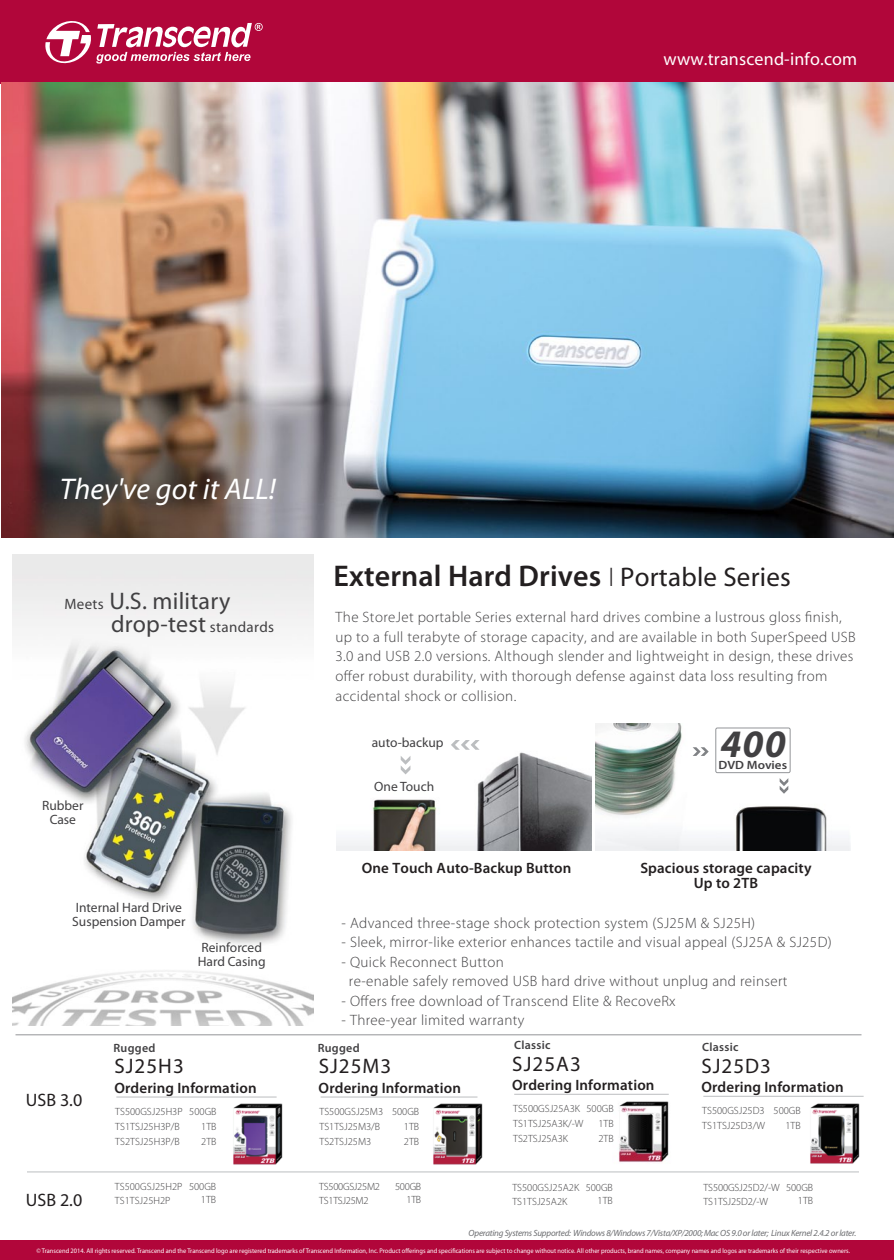
<style>
.page{position:relative;width:894px;height:1260px;background:#fff}
.page>*{position:absolute;margin:0;border:0;box-sizing:border-box;transform-origin:0 0}
.t1{font:italic 700 39px "Myriad Pro";color:#414042}
.t2{font:600 30px "Myriad Pro";letter-spacing:.005em;color:#231f20}
.t3{font:italic 30px "Myriad Pro";letter-spacing:.005em;color:#fff}
.t4{font:24px/22.5px "Myriad Pro";letter-spacing:.01em;color:#414042}
.t5{font:21px "Myriad Pro";letter-spacing:.05em;color:#231f20}
.t6{font:18px "Myriad";letter-spacing:.01em;color:#fff}
.t7{font:18px "Myriad Pro";color:#231f20}
.t8{font:300 15px/19.5px "Myriad Pro";letter-spacing:.025em;color:#414042}
.t9{font:600 15px/15px "Myriad Pro";letter-spacing:.01em;color:#231f20;text-align:center}
.t10{font:13.5px/13.5px "Myriad Pro";color:#414042}
.t11{font:600 12px "Myriad Pro";letter-spacing:.025em;color:#414042}
.t12{font:600 12px "Myriad Pro";color:#414042;scale:1.09 1}
.t13{font:300 10.5px/15px "Myriad Pro";color:#414042}
.t14{font:300 10.5px/13.5px "Myriad Pro";letter-spacing:-.025em;color:#414042}
.t15{font:italic 9px "Myriad";letter-spacing:-.025em;color:#6d6e71}
.t16{font:6.75px "Myriad Pro";color:#fff;scale:.95 1}
.s1{font-size:15px}
.s2{font-weight:300;font-size:27px}
.s3{font-family:"Myriad";font-weight:400;font-size:27px}
</style>
<div class="page">
<div style="left:0;top:1240px;width:894px;height:19px;background:#b1063a"></div>
<div style="left:0;top:0;width:893px;height:83px;background:#b1063a"></div>
<svg style="left:45px;top:21px;width:218px;height:43px"></svg>
<img style="left:12px;top:555px;width:301px;height:470px">
<hr style="left:16px;top:1034px;width:846px;height:1px;background:#939598">
<img style="left:2px;top:82px;width:892px;height:455px">
<img style="left:426px;top:1097px;width:57px;height:68px">
<hr style="left:321px;top:1096px;width:156px;height:1px;background:#bcbec0">
<img style="left:227px;top:1097px;width:56px;height:68px">
<hr style="left:116px;top:1096px;width:161px;height:1px;background:#bcbec0">
<img style="left:336px;top:749px;width:255px;height:101px">
<svg style="left:401px;top:755px;width:9px;height:19px"></svg>
<svg style="left:451px;top:740px;width:29px;height:9px"></svg>
<img style="left:613px;top:1094px;width:56px;height:69px">
<hr style="left:514px;top:1093px;width:155px;height:1px;background:#bcbec0">
<img style="left:803px;top:1096px;width:61px;height:68px">
<hr style="left:703px;top:1095px;width:161px;height:1px;background:#bcbec0">
<img style="left:596px;top:723px;width:255px;height:127px">
<div style="left:715px;top:727px;width:76px;height:45px;border:1px solid #939598;border-radius:2px"></div>
<svg style="left:780px;top:778px;width:8px;height:15px"></svg>
<svg style="left:693px;top:747px;width:16px;height:8px"></svg>
<hr style="left:27px;top:1171px;width:832px;height:1px;background:#bcbec0">
<p class="t6" style="left:664px;top:50px;width:195px">www.transcend-info.com</p>
<h2 class="t3" style="left:60px;top:472px;width:218px">They've got it ALL!</h2>
<h3 class="t4" style="left:111px;top:590px;width:164px;text-indent:-47px"><span class="s1">Meets</span> U.S. military drop-test <span class="s1">standards</span></h3>
<p class="t10" style="left:42px;top:799px;width:43px;text-align:center">Rubber<br>Case</p>
<p class="t10" style="left:72px;top:901px;width:115px">Internal Hard Drive<br>Suspension Damper</p>
<p class="t10" style="left:198px;top:941px;width:69px">Reinforced<br>Hard Casing</p>
<p class="t11" style="left:113px;top:1041px;width:44px">Rugged</p>
<h3 class="t5" style="left:114px;top:1054px;width:71px">SJ25H3</h3>
<p class="t7" style="left:26px;top:1089px;width:58px">USB 3.0</p>
<p class="t9" style="left:114px;top:1079px;width:144px">Ordering Information</p>
<p class="t13" style="left:115px;top:1103px;width:69px">TS500GSJ25H3P<br>TS1TSJ25H3P/B<br>TS2TSJ25H3P/B</p>
<p class="t13" style="left:201px;top:1103px;width:17px;text-align:justify;text-indent:-12px">500GB 1TB 2TB</p>
<h2 class="t2" style="left:333px;top:558px;width:459px">External Hard Drives <span class="s2">I</span> <span class="s3">Portable Series</span></h2>
<p class="t8" style="left:336px;top:607px;width:522px">The StoreJet portable Series external hard drives combine a lustrous gloss finish, up to a full terabyte of storage capacity, and are available in both SuperSpeed USB 3.0 and USB 2.0 versions. Although slender and lightweight in design, these drives offer robust durability, with thorough defense against data loss resulting from accidental shock or collision.</p>
<p class="t10" style="left:372px;top:736px;width:73px">auto-backup</p>
<p class="t10" style="left:374px;top:779px;width:62px">One Touch</p>
<p class="t9" style="left:362px;top:860px;width:211px">One Touch Auto-Backup Button</p>
<h1 class="t1" style="left:721px;top:722px;width:67px">400</h1>
<p class="t12" style="left:719px;top:758px;width:64px">DVD Movies</p>
<p class="t9" style="left:640px;top:861px;width:173px">Spacious storage capacity<br>Up to 2TB</p>
<p class="t8" style="left:342px;top:912px;width:415px">- Advanced three-stage shock protection system (SJ25M &amp; SJ25H)</p>
<p class="t8" style="left:342px;top:932px;width:492px">- Sleek, mirror-like exterior enhances tactile and visual appeal (SJ25A &amp; SJ25D)</p>
<p class="t8" style="left:349px;top:951px;width:440px;text-indent:-7px">- Quick Reconnect Button<br>re-enable safely removed USB hard drive without unplug and reinsert</p>
<p class="t8" style="left:342px;top:990px;width:336px">- Offers free download of Transcend Elite &amp; RecoveRx</p>
<p class="t8" style="left:342px;top:1010px;width:184px">- Three-year limited warranty</p>
<p class="t11" style="left:318px;top:1041px;width:44px">Rugged</p>
<h3 class="t5" style="left:319px;top:1054px;width:74px">SJ25M3</h3>
<p class="t9" style="left:319px;top:1079px;width:144px">Ordering Information</p>
<p class="t13" style="left:320px;top:1103px;width:65px">TS500GSJ25M3<br>TS1TSJ25M3/B<br>TS2TSJ25M3</p>
<p class="t13" style="left:404px;top:1103px;width:17px;text-align:justify;text-indent:-12px">500GB 1TB 2TB</p>
<p class="t11" style="left:514px;top:1038px;width:38px">Classic</p>
<p class="t9" style="left:512px;top:1077px;width:144px">Ordering Information</p>
<p class="t13" style="left:513px;top:1100px;width:72px">TS500GSJ25A3K<br>TS1TSJ25A3K/-W<br>TS2TSJ25A3K</p>
<h3 class="t5" style="left:512px;top:1051px;width:70px">SJ25A3</h3>
<p class="t13" style="left:598px;top:1100px;width:17px;text-align:justify;text-indent:-12px">500GB 1TB 2TB</p>
<p class="t11" style="left:702px;top:1040px;width:38px">Classic</p>
<p class="t9" style="left:701px;top:1079px;width:144px">Ordering Information</p>
<p class="t13" style="left:702px;top:1102px;width:64px">TS500GSJ25D3<br>TS1TSJ25D3/W</p>
<h3 class="t5" style="left:701px;top:1053px;width:71px">SJ25D3</h3>
<p class="t13" style="left:774px;top:1102px;width:29px;text-align:right">500GB<br>1TB</p>
<p class="t7" style="left:26px;top:1189px;width:58px">USB 2.0</p>
<p class="t13" style="left:115px;top:1179px;width:69px;line-height:13.5px">TS500GSJ25H2P<br>TS1TSJ25H2P</p>
<p class="t13" style="left:189px;top:1179px;width:29px;line-height:13.5px;text-align:right">500GB<br>1TB</p>
<p class="t14" style="left:319px;top:1179px;width:62px">TS500GSJ25M2<br>TS1TSJ25M2</p>
<p class="t14" style="left:395px;top:1179px;width:28px;text-align:right">500GB<br>1TB</p>
<p class="t13" style="left:512px;top:1180px;width:68px;line-height:13.5px">TS500GSJ25A2K<br>TS1TSJ25A2K</p>
<p class="t13" style="left:586px;top:1180px;width:29px;line-height:13.5px;text-align:right">500GB<br>1TB</p>
<p class="t13" style="left:703px;top:1180px;width:78px;line-height:13.5px">TS500GSJ25D2/-W<br>TS1TSJ25D2/-W</p>
<p class="t13" style="left:786px;top:1180px;width:29px;line-height:13.5px;text-align:right">500GB<br>1TB</p>
<p class="t15" style="left:469px;top:1228px;width:389px">Operating Systems Supported: Windows 8/Windows 7/Vista/XP/2000; Mac OS 9.0 or later; Linux Kernel 2.4.2 or later.</p>
<p class="t16" style="left:36px;top:1246px;width:858px">© Transcend 2014. All rights reserved. Transcend and the Transcend logo are registered trademarks of Transcend Information, Inc. Product offerings and specifications are subject to change without notice. All other products, brand names, company names and logos are trademarks of their respective owners.</p>
</div>
